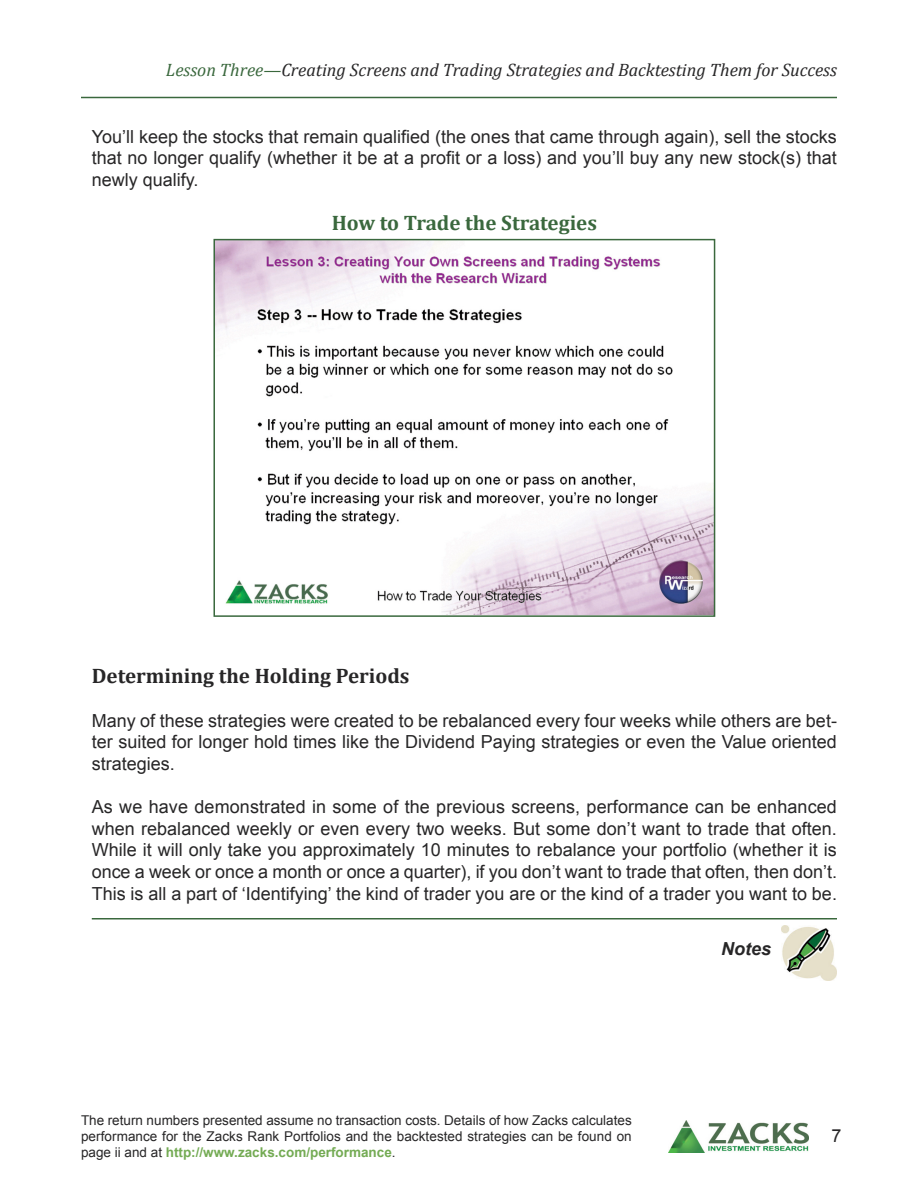
<style>
.page{position:relative;width:918px;height:1188px;background:#fff}
.page>*{position:absolute;margin:0;border:0;box-sizing:border-box;transform-origin:0 0}
.t1{font:700 21px "Cambria";color:#272627}
.t2{font:700 21px "Cambria";color:#3a683d}
.t3{font:18px/21.6px "Arial";color:#272627;text-align:justify}
.t4{font:italic 18px "Cambria";color:#272627}
.t5{font:italic 700 18px "Arial";color:#272627}
.t6{font:13.5px/16.2px "Arial";letter-spacing:.005em;color:#272627;text-align:justify}
.s1{color:#3a683d}
.s2{font-weight:700;color:#74ab54}
</style>
<div class="page">
<hr style="left:81px;top:97px;width:756px;height:1px;background:#3a683d">
<img style="left:668px;top:1121px;width:141px;height:32px">
<img style="left:782px;top:926px;width:55px;height:55px">
<hr style="left:92px;top:918px;width:745px;height:2px;background:#3a683d">
<img style="left:216px;top:242px;width:496px;height:372px">
<div style="left:213px;top:239px;width:502px;height:378px;border:2px solid #3a683d"></div>
<p class="t4" style="left:166px;top:58px;width:673px"><span class="s1">Lesson Three—</span>Creating Screens and Trading Strategies and Backtesting Them for Success</p>
<p class="t3" style="left:92px;top:126px;width:747px">You’ll keep the stocks that remain qualified (the ones that came through again), sell the stocks that no longer qualify (whether it be at a profit or a loss) and you’ll buy any new stock(s) that newly qualify.</p>
<p class="t2" style="left:332px;top:210px;width:267px">How to Trade the Strategies</p>
<p class="t1" style="left:92px;top:663px;width:319px">Determining the Holding Periods</p>
<p class="t3" style="left:92px;top:710px;width:747px">Many of these strategies were created to be rebalanced every four weeks while others are bet&shy;ter suited for longer hold times like the Dividend Paying strategies or even the Value oriented strategies.</p>
<p class="t3" style="left:92px;top:796px;width:747px">As we have demonstrated in some of the previous screens, performance can be enhanced when rebalanced weekly or even every two weeks. But some don’t want to trade that often.<br>While it will only take you approximately 10 minutes to rebalance your portfolio (whether it is once a week or once a month or once a quarter), if you don’t want to trade that often, then don’t.<br>This is all a part of ‘Identifying’ the kind of trader you are or the kind of a trader you want to be.</p>
<p class="t6" style="left:81px;top:1112px;width:552px">The return numbers presented assume no transaction costs. Details of how Zacks calculates performance for the Zacks Rank Portfolios and the backtested strategies can be found on page ii and at <span class="s2">http://www.zacks.com/performance</span>.</p>
<p class="t5" style="left:721px;top:939px;width:52px">Notes</p>
<p class="t3" style="left:832px;top:1125px;width:12px">7</p>
</div>
